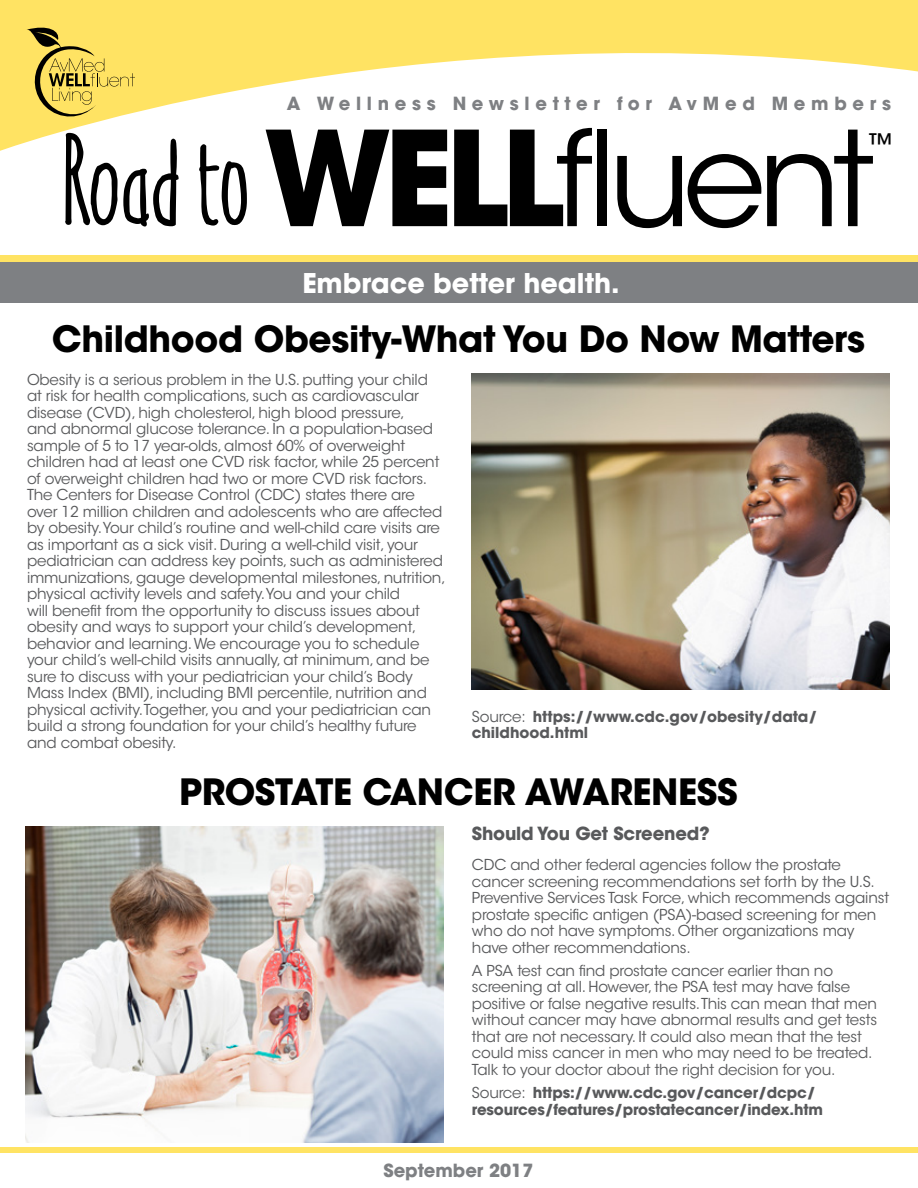
<style>
.page{position:relative;width:918px;height:1188px;background:#fff}
.page>*{position:absolute;margin:0;border:0;box-sizing:border-box;transform-origin:0 0}
.t1{font:130.5px "ITC Avant Garde Std";letter-spacing:-.06em;color:#000}
.t2{font:120px "Amatic Mod Bold ON Ept TWO";color:#000}
.t3{font:700 36px "ITC Avant Garde Std";letter-spacing:-.01em;color:#000}
.t4{font:700 27px "ITC Avant Garde Std";color:#fff}
.t5{font:500 25.35px "ITC Avant Garde Std";color:#000}
.t6{font:700 18px "ITC Avant Garde Std";letter-spacing:.315em;color:#7e8083}
.t7{font:700 18px "ITC Avant Garde Std";letter-spacing:-.01em;color:#58595b}
.t8{font:700 18px "ITC Avant Garde Std";color:#7e8083}
.t9{font:15px/16.5px "ITC Avant Garde Std";letter-spacing:-.01em;color:#58595b}
.t10{font:700 15px/16.5px "ITC Avant Garde Std";letter-spacing:-.01em;color:#58595b}
.s1{font-weight:700}
.s2{font-weight:400}
</style>
<div class="page">
<div style="left:0;top:1148px;width:918px;height:5px;background:#ffe363"></div>
<img style="left:472px;top:374px;width:418px;height:315px">
<img style="left:26px;top:827px;width:418px;height:315px">
<svg style="left:0;top:0;width:918px;height:151px"></svg>
<svg style="left:26px;top:28px;width:109px;height:89px;background:#dac255"></svg>
<div style="left:0;top:255px;width:918px;height:40px;background:#ffe363"></div>
<div style="left:0;top:262px;width:918px;height:41px;background:#7e8083"></div>
<h2 class="t2" style="left:60px;top:103px;width:192px">Road to</h2>
<p class="t6" style="left:287px;top:91px;width:606px">A Wellness Newsletter for AvMed Members</p>
<h1 class="t1" style="left:264px;top:100px;width:612px"><span class="s1">WELL</span>fluent</h1>
<h3 class="t5" style="left:869px;top:127px;width:27px">™</h3>
<h3 class="t4" style="left:302px;top:265px;width:319px">Embrace better health.</h3>
<h3 class="t3" style="left:52px;top:315px;width:815px">Childhood Obesity-What You Do Now Matters</h3>
<p class="t9" style="left:27px;top:371px;width:420px">Obesity is a serious problem in the U.S. putting your child at risk for health complications, such as cardiovascular disease (CVD), high cholesterol, high blood pressure,<br>and abnormal glucose tolerance. In a population-based sample of 5 to 17 year-olds, almost 60% of overweight children had at least one CVD risk factor, while 25 percent of overweight children had two or more CVD risk factors.<br>The Centers for Disease Control (CDC) states there are over 12 million children and adolescents who are affected by obesity.Your child’s routine and well-child care visits are as important as a sick visit. During a well-child visit, your pediatrician can address key points, such as administered immunizations, gauge developmental milestones, nutrition, physical activity levels and safety.You and your child<br>will benefit from the opportunity to discuss issues about obesity and ways to support your child’s development, behavior and learning. We encourage you to schedule your child’s well-child visits annually, at minimum, and be sure to discuss with your pediatrician your child’s Body Mass Index (BMI), including BMI percentile, nutrition and physical activity.Together, you and your pediatrician can build a strong foundation for your child’s healthy future and combat obesity.</p>
<p class="t10" style="left:472px;top:708px;width:347px"><span class="s2">Source:</span> https://www.cdc.gov/obesity/data/ childhood.html</p>
<h3 class="t3" style="left:179px;top:768px;width:560px">PROSTATE CANCER AWARENESS</h3>
<p class="t7" style="left:472px;top:822px;width:239px">Should You Get Screened?</p>
<p class="t9" style="left:472px;top:857px;width:419px">CDC and other federal agencies follow the prostate cancer screening recommendations set forth by the U.S.<br>Preventive Services Task Force, which recommends against prostate specific antigen (PSA)-based screening for men who do not have symptoms. Other organizations may have other recommendations.</p>
<p class="t9" style="left:472px;top:962px;width:407px">A PSA test can find prostate cancer earlier than no screening at all. However, the PSA test may have false positive or false negative results.This can mean that men without cancer may have abnormal results and get tests that are not necessary. It could also mean that the test could miss cancer in men who may need to be treated.<br>Talk to your doctor about the right decision for you.</p>
<p class="t10" style="left:472px;top:1084px;width:353px"><span class="s2">Source:</span> https://www.cdc.gov/cancer/dcpc/ resources/features/prostatecancer/index.htm</p>
<p class="t8" style="left:383px;top:1159px;width:152px">September 2017</p>
</div>
